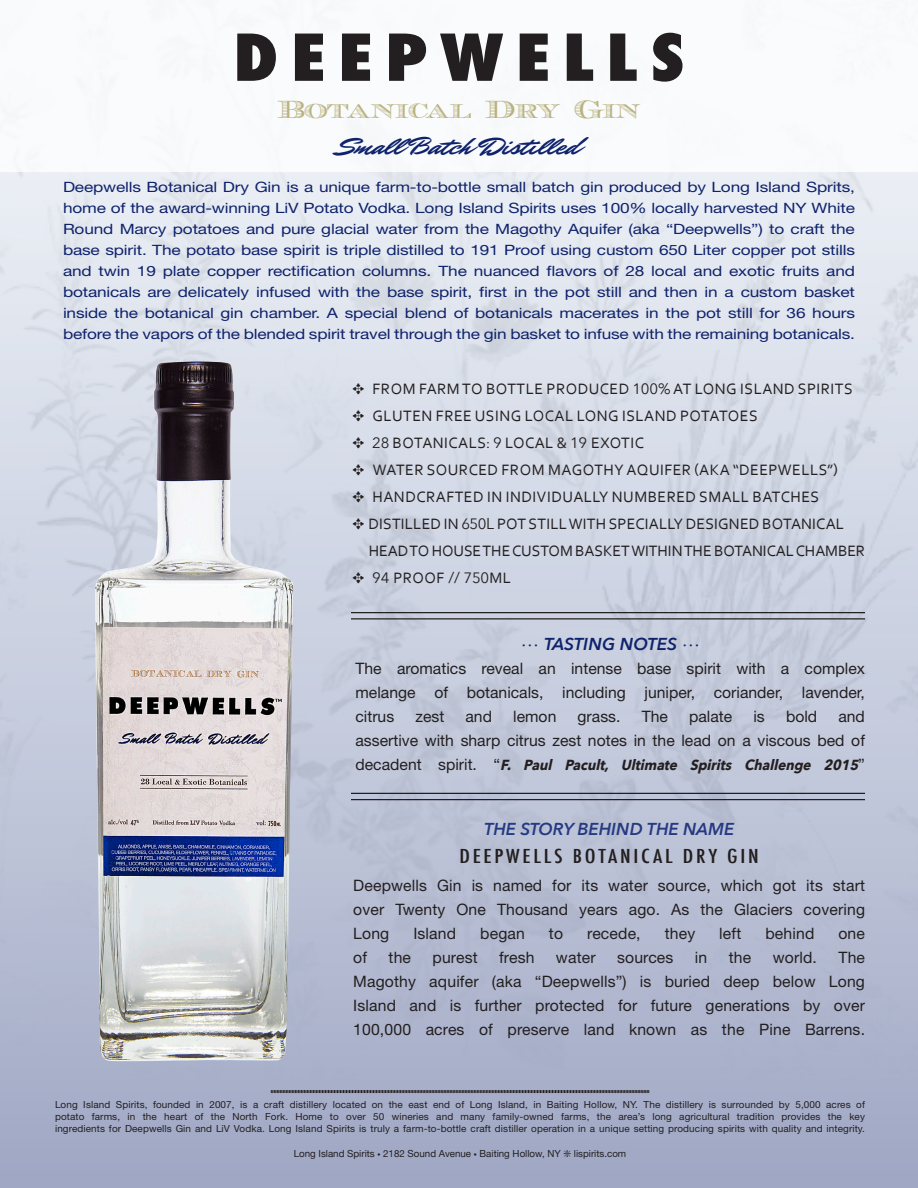
<style>
.page{position:relative;width:918px;height:1188px;background:#fff}
.page>*{position:absolute;margin:0;border:0;box-sizing:border-box;transform-origin:0 0}
.t1{font:800 condensed 62.7px "Futura";letter-spacing:.17em;color:#231f20;scale:1.18 1}
.t2{font:25.5px "Mr Dafoe";letter-spacing:-.03em;color:#0f236c;scale:1.21 1}
.t3{font:25.5px "Ecuyer DAX";letter-spacing:-.03em;color:#b9b380;scale:1.21 1}
.t4{font:500 condensed 18.75px "Futura";letter-spacing:.12em;color:#231f20;scale:1.21 1}
.t5{font:italic 600 17.25px "Avenir Next";color:#253a82}
.t6{font:italic 600 17.25px "Avenir Next";color:#0f236c}
.t7{font:15.75px/24px "Helvetica Neue";letter-spacing:.01em;color:#231f20}
.t8{font:15.75px "Corbel";letter-spacing:.03em;color:#231f20}
.t9{font:15.75px/27px "Corbel";letter-spacing:-.005em;color:#231f20}
.t10{font:italic 700 14.55px "Avenir Next";color:#231f20;scale:.94 1}
.t11{font:14.25px/21px "Helvetica Neue";letter-spacing:-.01em;color:#0f236c;text-align:justify;scale:1.21 1}
.t12{font:9.75px "Helvetica Neue";letter-spacing:.01em;color:#231f20}
.t13{font:9.75px "Helvetica Neue";color:#231f20}
.s1{font-family:"Avenir Next";font-size:15px}
.s2{font-family:"Avenir Next"}
.s3{font-family:"MT Extra";font-weight:400;font-style:normal;font-size:18px}
.s4{font-family:"Helvetica Neue";font-weight:400;font-style:normal;font-size:15.75px}
.s5{font-family:"MT Extra"}
</style>
<div class="page">
<div style="left:0;top:174px;width:918px;height:1014px;background:#a4abc7"></div>
<img style="left:0;top:172px;width:918px;height:890px">
<hr style="left:351px;top:793px;width:514px;height:1px;background:#231f20">
<hr style="left:351px;top:799px;width:514px;height:1px;background:#231f20">
<svg style="left:271px;top:1090px;width:378px;height:3px"></svg>
<img style="left:95px;top:362px;width:199px;height:699px">
<hr style="left:351px;top:612px;width:514px;height:1px;background:#231f20">
<hr style="left:351px;top:618px;width:514px;height:1px;background:#231f20">
<svg style="left:353px;top:383px;width:11px;height:11px"></svg>
<svg style="left:353px;top:410px;width:11px;height:11px"></svg>
<svg style="left:353px;top:437px;width:11px;height:11px"></svg>
<svg style="left:353px;top:464px;width:11px;height:11px"></svg>
<svg style="left:353px;top:491px;width:11px;height:11px"></svg>
<svg style="left:353px;top:518px;width:11px;height:11px"></svg>
<svg style="left:353px;top:572px;width:11px;height:11px"></svg>
<p class="t1" style="left:233px;top:15px;width:384px">DEEPWELLS</p>
<p class="t3" style="left:277px;top:95px;width:302px">Botanical Dry Gin</p>
<p class="t2" style="left:338px;top:129px;width:201px">Small Batch Distilled</p>
<p class="t11" style="left:63px;top:176px;width:656px">Deepwells Botanical Dry Gin is a unique farm-to-bottle small batch gin produced by Long Island Sprits, home of the award-winning LiV Potato Vodka. Long Island Spirits uses 100% locally harvested NY White Round Marcy potatoes and pure glacial water from the Magothy Aquifer (aka “Deepwells”) to craft the base spirit. The potato base spirit is triple distilled to 191 Proof using custom 650 Liter copper pot stills and twin 19 plate copper rectification columns. The nuanced flavors of 28 local and exotic fruits and botanicals are delicately infused with the base spirit, first in the pot still and then in a custom basket</p>
<p class="t11" style="left:63px;top:302px;width:656px">inside the botanical gin chamber. A special blend of botanicals macerates in the pot still for 36 hours</p>
<p class="t11" style="left:63px;top:323px;width:656px">before the vapors of the blended spirit travel through the gin basket to infuse with the remaining botanicals.</p>
<p class="t8" style="left:373px;top:379px;width:482px">FROM FARM TO BOTTLE PRODUCED <span class="s1">100%</span> AT LONG ISLAND SPIRITS</p>
<p class="t8" style="left:373px;top:406px;width:387px">GLUTEN FREE USING LOCAL LONG ISLAND POTATOES</p>
<p class="t8" style="left:372px;top:433px;width:273px"><span class="s1">28</span> BOTANICALS: <span class="s1">9</span> LOCAL &amp; <span class="s1">19</span> EXOTIC</p>
<p class="t8" style="left:373px;top:460px;width:467px">WATER SOURCED FROM MAGOTHY AQUIFER (AKA “DEEPWELLS”)</p>
<p class="t8" style="left:373px;top:487px;width:448px">HANDCRAFTED IN INDIVIDUALLY NUMBERED SMALL BATCHES</p>
<p class="t9" style="left:369px;top:510px;width:498px">DISTILLED IN <span class="s1">650</span><span class="s2">L</span> POT STILL WITH SPECIALLY DESIGNED BOTANICAL<br>HEAD TO HOUSE THE CUSTOM BASKET WITHIN THE BOTANICAL CHAMBER</p>
<p class="t8" style="left:372px;top:568px;width:140px"><span class="s1">94</span> PROOF <span class="s2">//</span> <span class="s1">750</span>ML</p>
<p class="t6" style="left:521px;top:634px;width:181px"><span class="s3">L</span> TASTING NOTES <span class="s3">L</span></p>
<p class="t7" style="left:356px;top:656px;width:511px">The aromatics reveal an intense base spirit with a complex</p>
<p class="t7" style="left:356px;top:680px;width:511px">melange of botanicals, including juniper, coriander, lavender,</p>
<p class="t7" style="left:356px;top:704px;width:40px">citrus</p>
<p class="t7" style="left:415px;top:704px;width:30px">zest</p>
<p class="t7" style="left:466px;top:704px;width:28px">and</p>
<p class="t7" style="left:513px;top:704px;width:45px">lemon</p>
<p class="t7" style="left:578px;top:704px;width:44px">grass.</p>
<p class="t7" style="left:642px;top:704px;width:28px">The</p>
<p class="t7" style="left:689px;top:704px;width:45px">palate</p>
<p class="t7" style="left:753px;top:704px;width:13px">is</p>
<p class="t7" style="left:786px;top:704px;width:33px">bold</p>
<p class="t7" style="left:838px;top:704px;width:28px">and</p>
<p class="t7" style="left:356px;top:728px;width:511px">assertive with sharp citrus zest notes in the lead on a viscous bed of</p>
<p class="t10" style="left:356px;top:756px;width:544px"><span class="s4">d e c a d e n t s p i r i t . “</span> F. Paul Pacult, Ultimate Spirits Challenge 2015<span class="s4">”</span></p>
<p class="t5" style="left:484px;top:818px;width:251px">THE STORY BEHIND THE NAME</p>
<p class="t4" style="left:459px;top:844px;width:249px">DEEPWELLS BOTANICAL DRY GIN</p>
<p class="t7" style="left:353px;top:874px;width:513px">Deepwells Gin is named for its water source, which got its start</p>
<p class="t7" style="left:353px;top:898px;width:513px">over Twenty One Thousand years ago. As the Glaciers covering</p>
<p class="t7" style="left:353px;top:922px;width:38px">Long</p>
<p class="t7" style="left:413px;top:922px;width:44px">Island</p>
<p class="t7" style="left:480px;top:922px;width:46px">began</p>
<p class="t7" style="left:549px;top:922px;width:16px">to</p>
<p class="t7" style="left:587px;top:922px;width:55px">recede,</p>
<p class="t7" style="left:665px;top:922px;width:32px">they</p>
<p class="t7" style="left:719px;top:922px;width:24px">left</p>
<p class="t7" style="left:765px;top:922px;width:50px">behind</p>
<p class="t7" style="left:838px;top:922px;width:28px">one</p>
<p class="t7" style="left:353px;top:946px;width:15px">of</p>
<p class="t7" style="left:389px;top:946px;width:24px">the</p>
<p class="t7" style="left:433px;top:946px;width:47px">purest</p>
<p class="t7" style="left:499px;top:946px;width:37px">fresh</p>
<p class="t7" style="left:556px;top:946px;width:41px">water</p>
<p class="t7" style="left:617px;top:946px;width:58px">sources</p>
<p class="t7" style="left:695px;top:946px;width:14px">in</p>
<p class="t7" style="left:729px;top:946px;width:24px">the</p>
<p class="t7" style="left:773px;top:946px;width:46px">world.</p>
<p class="t7" style="left:838px;top:946px;width:28px">The</p>
<p class="t7" style="left:353px;top:970px;width:513px">Magothy aquifer (aka “Deepwells”) is buried deep below Long</p>
<p class="t7" style="left:353px;top:994px;width:513px">Island and is further protected for future generations by over<br>100,000 acres of preserve land known as the Pine Barrens.</p>
<p class="t12" style="left:55px;top:1098px;width:811px">Long Island Spirits, founded in 2007, is a craft distillery located on the east end of Long Island, in Baiting Hollow, NY. The distillery is surrounded by 5,000 acres of</p>
<p class="t12" style="left:55px;top:1110px;width:812px">potato farms, in the heart of the North Fork. Home to over 50 wineries and many family-owned farms, the area’s long agricultural tradition provides the key</p>
<p class="t12" style="left:55px;top:1122px;width:812px">ingredients for Deepwells Gin and LiV Vodka. Long Island Spirits is truly a farm-to-bottle craft distiller operation in a unique setting producing spirits with quality and integrity.</p>
<p class="t13" style="left:294px;top:1146px;width:269px">Long Island Spirits <span class="s5">g</span> 2182 Sound Avenue <span class="s5">g</span> Baiting Hollow, NY</p>
<p class="t12" style="left:574px;top:1148px;width:54px">lispirits.com</p>
</div>
